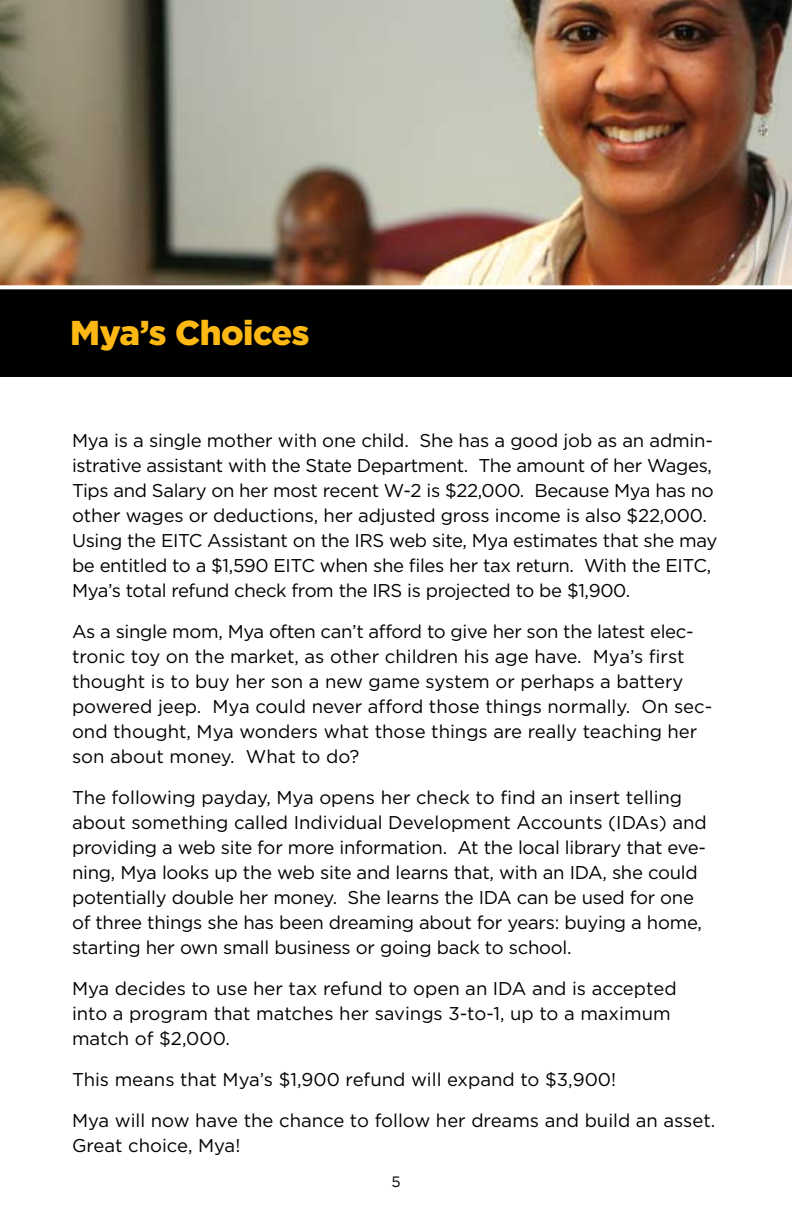
<style>
.page{position:relative;width:792px;height:1224px;background:#fff}
.page>*{position:absolute;margin:0;border:0;box-sizing:border-box;transform-origin:0 0}
.t1{font:900 34.4px "Gotham";letter-spacing:-.015em;color:#fdb813}
.t2{font:18.4px/25px "Gotham";letter-spacing:-.015em;color:#000}
.t3{font:15px "Gotham";color:#000}
</style>
<div class="page">
<img style="left:0;top:0;width:792px;height:285px">
<div style="left:0;top:287px;width:792px;height:90px;background:#000"></div>
<svg style="left:0;top:285px;width:792px;height:4px"></svg>
<h1 class="t1" style="left:70px;top:313px;width:241px">Mya’s Choices</h1>
<p class="t2" style="left:72px;top:427px;width:647px">Mya is a single mother with one child. She has a good job as an admin&shy;istrative assistant with the State Department. The amount of her Wages, Tips and Salary on her most recent W-2 is $22,000. Because Mya has no other wages or deductions, her adjusted gross income is also $22,000.<br>Using the EITC Assistant on the IRS web site, Mya estimates that she may be entitled to a $1,590 EITC when she files her tax return. With the EITC, Mya’s total refund check from the IRS is projected to be $1,900.</p>
<p class="t2" style="left:72px;top:618px;width:642px">As a single mom, Mya often can’t afford to give her son the latest elec&shy;tronic toy on the market, as other children his age have. Mya’s first thought is to buy her son a new game system or perhaps a battery powered jeep. Mya could never afford those things normally. On sec&shy;ond thought, Mya wonders what those things are really teaching her son about money. What to do?</p>
<p class="t2" style="left:72px;top:784px;width:636px">The following payday, Mya opens her check to find an insert telling about something called Individual Development Accounts (IDAs) and providing a web site for more information. At the local library that eve&shy;ning, Mya looks up the web site and learns that, with an IDA, she could potentially double her money. She learns the IDA can be used for one of three things she has been dreaming about for years: buying a home, starting her own small business or going back to school.</p>
<p class="t2" style="left:72px;top:975px;width:606px">Mya decides to use her tax refund to open an IDA and is accepted into a program that matches her savings 3-to-1, up to a maximum match of $2,000.</p>
<p class="t2" style="left:72px;top:1066px;width:546px">This means that Mya’s $1,900 refund will expand to $3,900!</p>
<p class="t2" style="left:72px;top:1107px;width:645px">Mya will now have the chance to follow her dreams and build an asset.<br>Great choice, Mya!</p>
<p class="t3" style="left:391px;top:1173px;width:11px">5</p>
</div>
